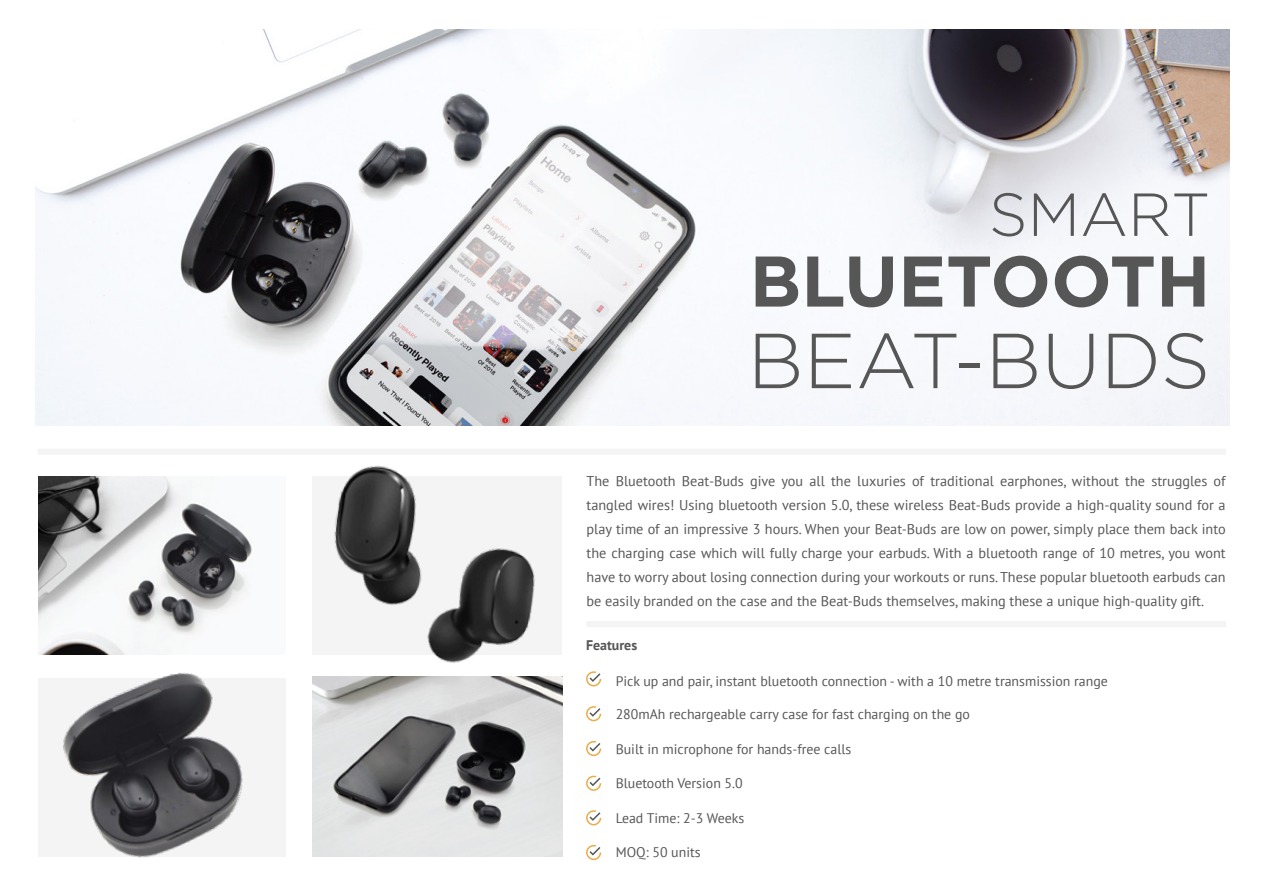
<style>
.page{position:relative;width:1263px;height:893px;background:#fff}
.page>*{position:absolute;margin:0;border:0;box-sizing:border-box;transform-origin:0 0}
.t1{font:300 77.7px "Gotham";color:#565656}
.t2{font:700 71.55px "Gotham";color:#565656}
.t3{font:300 60.6px "Gotham";color:#565656}
.t4{font:14.25px/24px "PT Sans";color:#565656;text-align:justify}
.t5{font:13.95px "PT Sans";color:#565656}
.t6{font:700 13.95px "PT Sans";color:#565656}
</style>
<div class="page">
<div style="left:586px;top:621px;width:640px;height:6px;background:#f4f4f5"></div>
<div style="left:38px;top:449px;width:1188px;height:6px;background:#f4f4f5"></div>
<svg style="left:586px;top:671px;width:15px;height:15px"></svg>
<svg style="left:586px;top:706px;width:15px;height:15px"></svg>
<svg style="left:586px;top:741px;width:15px;height:15px"></svg>
<svg style="left:586px;top:776px;width:15px;height:15px"></svg>
<svg style="left:586px;top:810px;width:15px;height:15px"></svg>
<svg style="left:586px;top:845px;width:15px;height:15px"></svg>
<img style="left:36px;top:29px;width:1193px;height:396px">
<img style="left:38px;top:476px;width:214px;height:153px">
<img style="left:38px;top:629px;width:248px;height:229px">
<img style="left:312px;top:465px;width:246px;height:198px">
<img style="left:312px;top:676px;width:251px;height:181px">
<h3 class="t3" style="left:989px;top:176px;width:223px">SMART</h3>
<h2 class="t2" style="left:750px;top:240px;width:462px">BLUETOOTH</h2>
<h1 class="t1" style="left:747px;top:312px;width:464px">BEAT-BUDS</h1>
<p class="t4" style="left:586px;top:468px;width:641px">The Bluetooth Beat-Buds give you all the luxuries of traditional earphones, without the struggles of tangled wires! Using bluetooth version 5.0, these wireless Beat-Buds provide a high-quality sound for a play time of an impressive 3 hours. When your Beat-Buds are low on power, simply place them back into the charging case which will fully charge your earbuds. With a bluetooth range of 10 metres, you wont have to worry about losing connection during your workouts or runs. These popular bluetooth earbuds can be easily branded on the case and the Beat-Buds themselves, making these a unique high-quality gift.</p>
<p class="t6" style="left:586px;top:636px;width:53px">Features</p>
<p class="t5" style="left:616px;top:672px;width:494px">Pick up and pair, instant bluetooth connection - with a 10 metre transmission range</p>
<p class="t5" style="left:616px;top:705px;width:356px">280mAh rechargeable carry case for fast charging on the go</p>
<p class="t5" style="left:616px;top:740px;width:237px">Built in microphone for hands-free calls</p>
<p class="t5" style="left:616px;top:774px;width:129px">Bluetooth Version 5.0</p>
<p class="t5" style="left:616px;top:809px;width:130px">Lead Time: 2-3 Weeks</p>
<p class="t5" style="left:616px;top:844px;width:86px">MOQ: 50 units</p>
</div>
